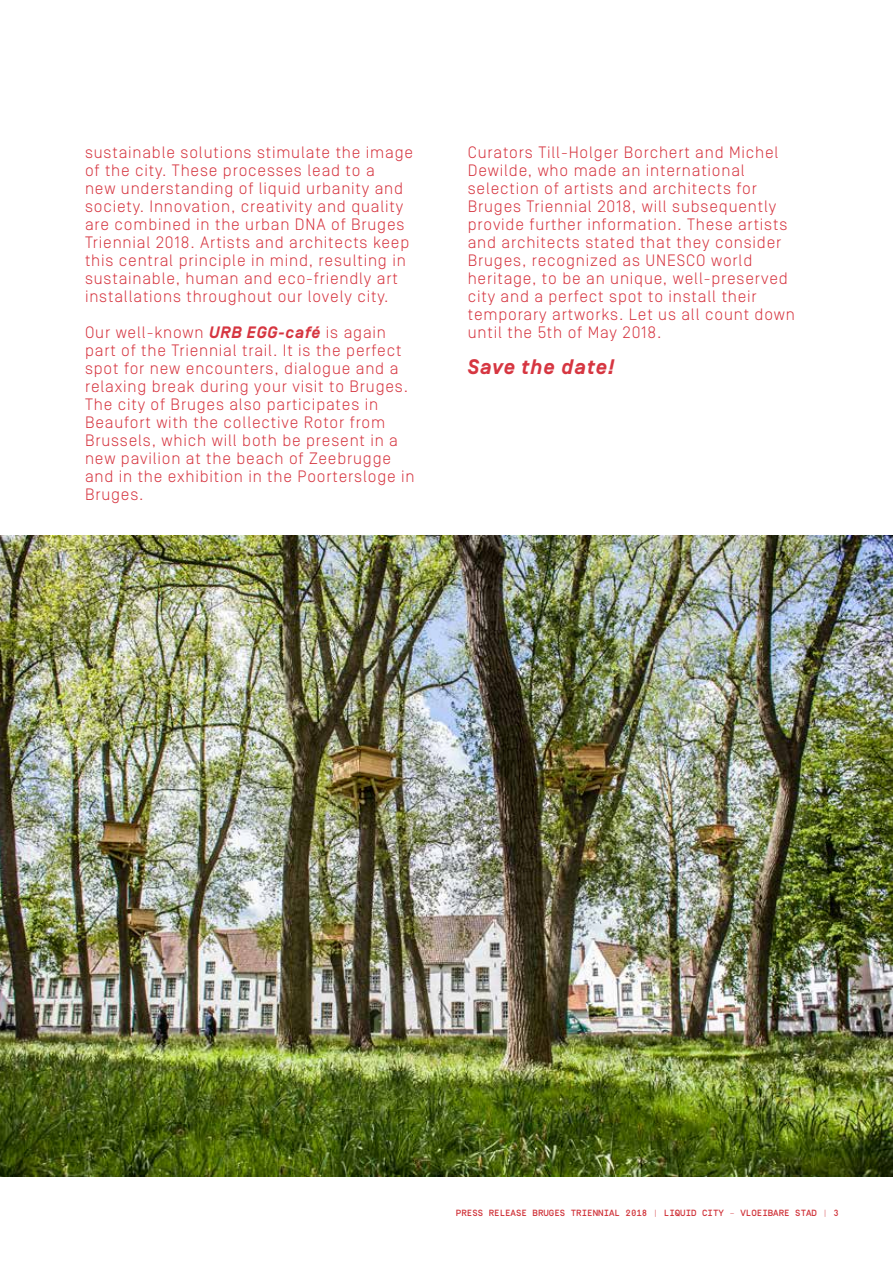
<style>
.page{position:relative;width:893px;height:1263px;background:#fff}
.page>*{position:absolute;margin:0;border:0;box-sizing:border-box;transform-origin:0 0}
.t1{font:italic 700 21px "Simplon Norm";letter-spacing:.05em;color:#d63641}
.t2{font:300 16.5px/18px "Simplon Norm";letter-spacing:.05em;color:#d63641}
.t3{font:500 9px "Simplon Mono";color:#d0333a}
.s1{font-weight:700;font-style:italic}
</style>
<div class="page">
<img style="left:0;top:536px;width:893px;height:640px">
<p class="t2" style="left:85px;top:143px;width:330px">sustainable solutions stimulate the image of the city. These processes lead to a<br>new understanding of liquid urbanity and society. Innovation, creativity and quality are combined in the urban DNA of Bruges Triennial 2018. Artists and architects keep this central principle in mind, resulting in sustainable, human and eco-friendly art installations throughout our lovely city.</p>
<p class="t2" style="left:85px;top:324px;width:331px">Our well-known <span class="s1">URB EGG-café</span> is again part of the Triennial trail. It is the perfect spot for new encounters, dialogue and a relaxing break during your visit to Bruges.<br>The city of Bruges also participates in Beaufort with the collective Rotor from Brussels, which will both be present in a new pavilion at the beach of Zeebrugge and in the exhibition in the Poortersloge in Bruges.</p>
<p class="t2" style="left:468px;top:144px;width:329px">Curators Till-Holger Borchert and Michel Dewilde, who made an international selection of artists and architects for Bruges Triennial 2018, will subsequently provide further information. These artists and architects stated that they consider Bruges, recognized as UNESCO world heritage, to be an unique, well-preserved city and a perfect spot to install their temporary artworks. Let us all count down until the 5th of May 2018.</p>
<p class="t1" style="left:468px;top:355px;width:148px">Save the date!</p>
<p class="t3" style="left:456px;top:1208px;width:385px">PRESS RELEASE BRUGES TRIENNIAL 2018 | LIQUID CITY – VLOEIBARE STAD | 3</p>
</div>
